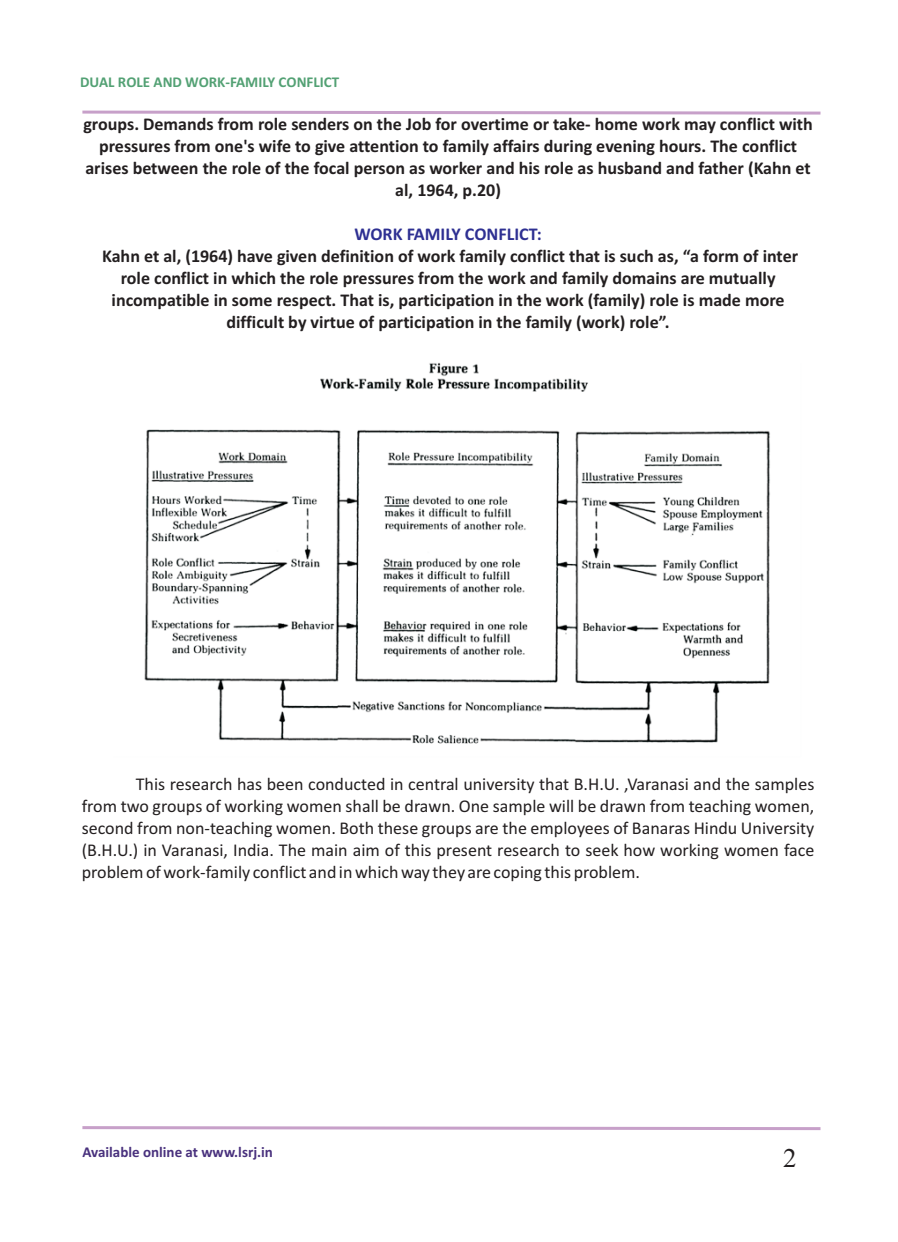
<style>
.page{position:relative;width:898px;height:1242px;background:#fff}
.page>*{position:absolute;margin:0;border:0;box-sizing:border-box;transform-origin:0 0}
.t1{font:27px "Times New Roman";color:#231f20}
.t2{font:700 18px/21.9px "Calibri";color:#231f20;text-align:center}
.t3{font:18px/21.9px "Calibri";color:#231f20;text-align:justify}
.t4{font:700 18px "Calibri";color:#2e3092}
.t5{font:700 15px "Calibri";color:#53a174}
.t6{font:700 15px "Calibri";color:#49317d}
</style>
<div class="page">
<svg style="left:82px;top:110px;width:739px;height:5px"></svg>
<svg style="left:82px;top:1126px;width:739px;height:5px"></svg>
<img style="left:144px;top:362px;width:626px;height:382px">
<p class="t5" style="left:80px;top:76px;width:260px">DUAL ROLE AND WORK-FAMILY CONFLICT</p>
<p class="t2" style="left:83px;top:115px;width:730px">groups. Demands from role senders on the Job for overtime or take- home work may conflict with pressures from one's wife to give attention to family affairs during evening hours. The conflict arises between the role of the focal person as worker and his role as husband and father (Kahn et al, 1964, p.20)</p>
<p class="t4" style="left:354px;top:227px;width:189px">WORK FAMILY CONFLICT:</p>
<p class="t2" style="left:102px;top:247px;width:697px">Kahn et al, (1964) have given definition of work family conflict that is such as, “a form of inter role conflict in which the role pressures from the work and family domains are mutually incompatible in some respect. That is, participation in the work (family) role is made more difficult by virtue of participation in the family (work) role”.</p>
<p class="t3" style="left:82px;top:774px;width:734px;text-indent:54px">This research has been conducted in central university that B.H.U. ,Varanasi and the samples from two groups of working women shall be drawn. One sample will be drawn from teaching women, second from non-teaching women. Both these groups are the employees of Banaras Hindu University (B.H.U.) in Varanasi, India. The main aim of this present research to seek how working women face problem of work-family conflict and in which way they are coping this problem.</p>
<p class="t6" style="left:82px;top:1145px;width:192px">Available online at www.lsrj.in</p>
<h1 class="t1" style="left:783px;top:1147px;width:15px">2</h1>
</div>
